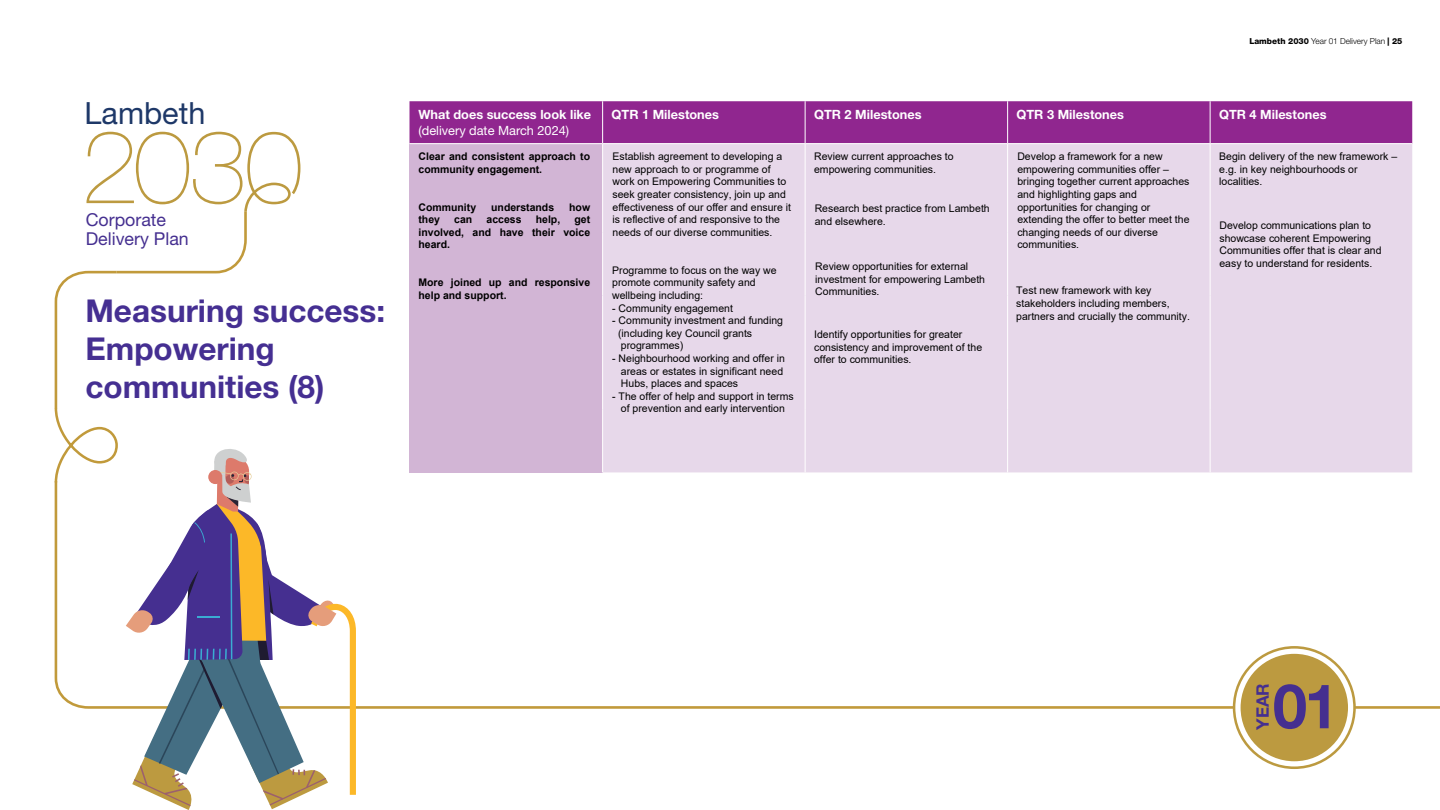
<style>
.page{position:relative;width:1440px;height:810px;background:#fff}
.page>*{position:absolute;margin:0;border:0;box-sizing:border-box;transform-origin:0 0}
.t1{font:700 61.65px "Helvetica Neue";color:#452f90}
.t2{font:700 31.5px/37.8px "Helvetica Neue LT Std";color:#452f92}
.t3{font:30.6px "Helvetica Neue";color:#1e3868}
.t4{font:17.77px/18.8px "Helvetica Neue";color:#452f90}
.t5{font:700 17.25px "Helvetica Neue";color:#452f90}
.t6{font:700 12.75px "Helvetica Neue LT Std";color:#fff}
.t7{font:12.75px "Helvetica Neue LT Std";color:#fff}
.t8{font:10.5px/12.6px "Arial";color:#000}
.t9{font:700 10.5px/12.6px "Arial";color:#000}
.t10{font:300 8.25px "Helvetica Neue LT Std";color:#000}
.s1{font-weight:800}
</style>
<div class="page">
<svg style="left:356px;top:646px;width:1084px;height:64px"></svg>
<svg style="left:1234px;top:647px;width:121px;height:121px"></svg>
<div style="left:1233px;top:646px;width:123px;height:123px;border:3px solid #bc9a40;border-radius:50%"></div>
<div style="left:1241px;top:654px;width:107px;height:107px;background:#bc9a40;border-radius:50%"></div>
<svg style="left:54px;top:132px;width:302px;height:678px"></svg>
<div style="left:410px;top:101px;width:1002px;height:42px;background:#90268f"></div>
<div style="left:410px;top:144px;width:193px;height:328px;background:#d2b5d5"></div>
<div style="left:603px;top:144px;width:809px;height:328px;background:#e7d8ea"></div>
<hr style="left:602px;top:101px;width:1px;height:42px;background:#fff">
<hr style="left:805px;top:101px;width:1px;height:42px;background:#fff">
<hr style="left:1007px;top:101px;width:1px;height:42px;background:#fff">
<hr style="left:1210px;top:101px;width:1px;height:42px;background:#fff">
<hr style="left:602px;top:144px;width:1px;height:88px;background:#fff">
<hr style="left:805px;top:144px;width:1px;height:88px;background:#fff">
<hr style="left:1007px;top:144px;width:1px;height:88px;background:#fff">
<hr style="left:1210px;top:144px;width:1px;height:88px;background:#fff">
<hr style="left:602px;top:232px;width:1px;height:63px;background:#fff">
<hr style="left:805px;top:232px;width:1px;height:63px;background:#fff">
<hr style="left:1007px;top:232px;width:1px;height:63px;background:#fff">
<hr style="left:1210px;top:232px;width:1px;height:63px;background:#fff">
<hr style="left:602px;top:295px;width:1px;height:114px;background:#fff">
<hr style="left:805px;top:295px;width:1px;height:114px;background:#fff">
<hr style="left:1007px;top:295px;width:1px;height:114px;background:#fff">
<hr style="left:1210px;top:295px;width:1px;height:114px;background:#fff">
<hr style="left:602px;top:409px;width:1px;height:63px;background:#fff">
<hr style="left:805px;top:409px;width:1px;height:63px;background:#fff">
<hr style="left:1007px;top:409px;width:1px;height:63px;background:#fff">
<hr style="left:1210px;top:409px;width:1px;height:63px;background:#fff">
<p class="t3" style="left:85px;top:91px;width:122px">Lambeth</p>
<p class="t4" style="left:86px;top:212px;width:105px">Corporate<br>Delivery Plan</p>
<p class="t2" style="left:85px;top:292px;width:301px">Measuring success:<br>Empowering communities (8)</p>
<p class="t10" style="left:1249px;top:36px;width:155px"><span class="s1">Lambeth 2030</span> Year 01 Delivery Plan <span class="s1">| 25</span></p>
<p class="t6" style="left:418px;top:107px;width:174px">What does success look like</p>
<p class="t7" style="left:418px;top:123px;width:152px">(delivery date March 2024)</p>
<p class="t9" style="left:418px;top:150px;width:173px">Clear and consistent approach to community engagement.</p>
<p class="t9" style="left:418px;top:201px;width:59px">Community</p>
<p class="t9" style="left:491px;top:201px;width:65px">understands</p>
<p class="t9" style="left:569px;top:201px;width:22px">how</p>
<p class="t9" style="left:418px;top:213px;width:23px">they</p>
<p class="t9" style="left:454px;top:213px;width:20px">can</p>
<p class="t9" style="left:487px;top:213px;width:37px">access</p>
<p class="t9" style="left:536px;top:213px;width:26px">help,</p>
<p class="t9" style="left:418px;top:213px;width:173px;text-align:justify;text-indent:156px">get involved, and have their voice heard.</p>
<p class="t9" style="left:418px;top:276px;width:173px">More joined up and responsive help and support.</p>
<p class="t6" style="left:612px;top:107px;width:109px">QTR 1 Milestones</p>
<p class="t6" style="left:814px;top:107px;width:109px">QTR 2 Milestones</p>
<p class="t6" style="left:1017px;top:107px;width:109px">QTR 3 Milestones</p>
<p class="t6" style="left:1219px;top:107px;width:109px">QTR 4 Milestones</p>
<p class="t8" style="left:613px;top:150px;width:180px">Establish agreement to developing a new approach to or programme of work on Empowering Communities to seek greater consistency, join up and effectiveness of our offer and ensure it is reflective of and responsive to the needs of our diverse communities.</p>
<p class="t8" style="left:814px;top:150px;width:141px">Review current approaches to empowering communities.</p>
<p class="t8" style="left:1017px;top:150px;width:174px">Develop a framework for a new empowering communities offer – bringing together current approaches and highlighting gaps and opportunities for changing or extending the offer to better meet the changing needs of our diverse communities.</p>
<p class="t8" style="left:1219px;top:150px;width:179px">Begin delivery of the new framework – e.g. in key neighbourhoods or localities.</p>
<p class="t8" style="left:815px;top:202px;width:177px">Research best practice from Lambeth and elsewhere.</p>
<p class="t8" style="left:1219px;top:219px;width:164px">Develop communications plan to showcase coherent Empowering Communities offer that is clear and easy to understand for residents.</p>
<p class="t8" style="left:815px;top:260px;width:171px">Review opportunities for external investment for empowering Lambeth<br>Communities.</p>
<p class="t8" style="left:612px;top:264px;width:166px">Programme to focus on the way we promote community safety and wellbeing including:</p>
<p class="t8" style="left:612px;top:301px;width:122px">- Community engagement</p>
<p class="t8" style="left:618px;top:314px;width:167px;text-indent:-6px">- Community investment and funding (including key Council grants programmes)</p>
<p class="t8" style="left:621px;top:352px;width:165px;text-indent:-9px">- Neighbourhood working and offer in areas or estates in significant need<br>Hubs, places and spaces</p>
<p class="t8" style="left:612px;top:390px;width:183px;text-align:center">- The offer of help and support in terms of prevention and early intervention</p>
<p class="t8" style="left:1016px;top:284px;width:175px">Test new framework with key stakeholders including members, partners and crucially the community.</p>
<p class="t8" style="left:814px;top:328px;width:170px">Identify opportunities for greater consistency and improvement of the offer to communities.</p>
<p class="t5" style="left:1249px;top:730px;width:48px;rotate:-90deg">YEAR</p>
<p class="t1" style="left:1273px;top:658px;width:67px">01</p>
</div>
